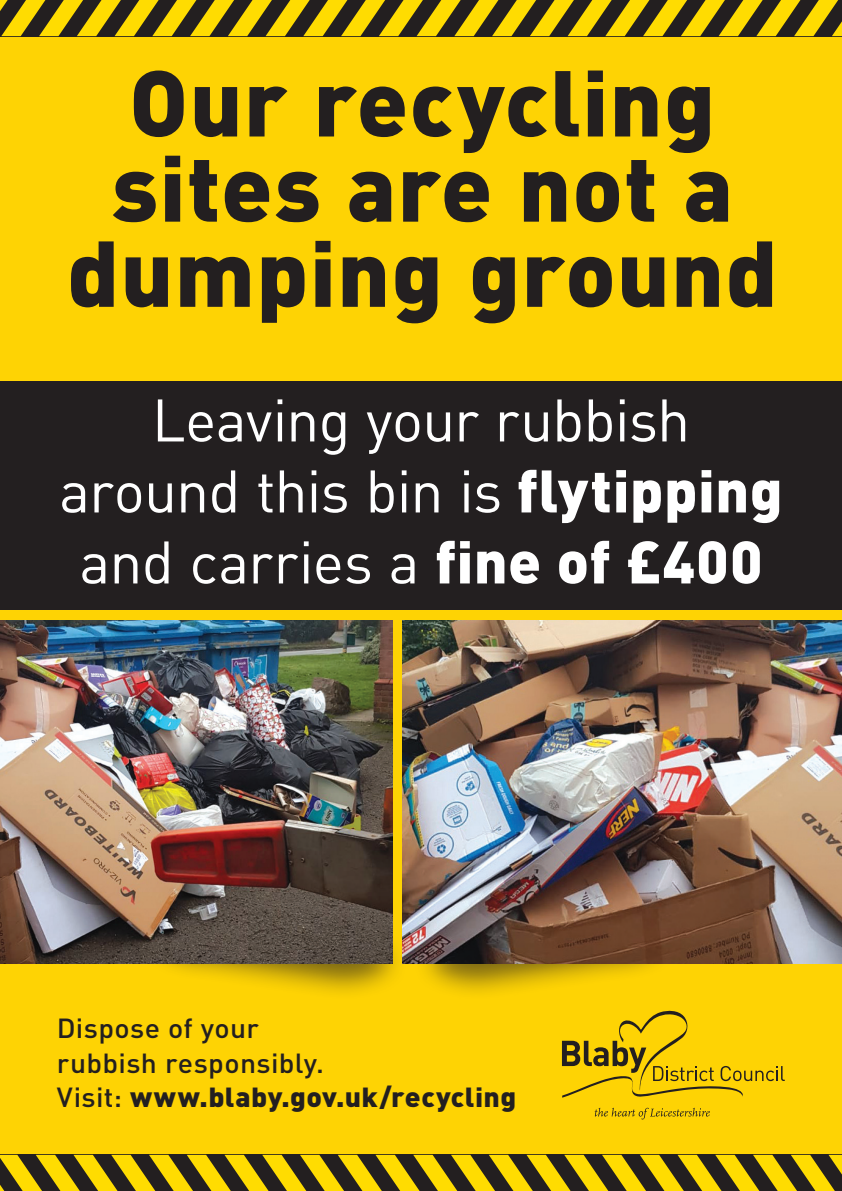
<style>
.page{position:relative;width:842px;height:1191px;background:#fed304}
.page>*{position:absolute;margin:0;border:0;box-sizing:border-box;transform-origin:0 0}
.t1{font:900 91.8px/85.1px "DIN";letter-spacing:.01em;color:#231f20;text-align:center}
.t2{font:59px/71px "DIN";letter-spacing:-.015em;color:#fff;text-align:center}
.t3{font:500 27.3px/34.6px "DIN";letter-spacing:.01em;color:#231f20;scale:1.04 1}
.s1{font-weight:900}
</style>
<div class="page">
<svg style="left:0;top:0;width:842px;height:36px"></svg>
<div style="left:0;top:381px;width:842px;height:228px;background:#231f20"></div>
<div style="left:140px;top:885px;width:269px;height:115px;background:#231f20;opacity:.6"></div>
<div style="left:412px;top:885px;width:269px;height:115px;background:#231f20;opacity:.6"></div>
<img style="left:0;top:620px;width:393px;height:343px">
<img style="left:403px;top:620px;width:439px;height:343px">
<svg style="left:594px;top:1107px;width:116px;height:12px"></svg>
<svg style="left:562px;top:1010px;width:223px;height:88px"></svg>
<svg style="left:0;top:1154px;width:842px;height:37px"></svg>
<p class="t1" style="left:67px;top:56px;width:712px">Our recycling sites are not a dumping ground</p>
<p class="t2" style="left:59px;top:383px;width:725px">Leaving your rubbish around this bin is <span class="s1">flytipping </span>and carries a <span class="s1">fine of £400</span></p>
<p class="t3" style="left:57px;top:1010px;width:443px">Dispose of your<br>rubbish responsibly.<br>Visit: <span class="s1">www.blaby.gov.uk/recycling</span></p>
</div>
